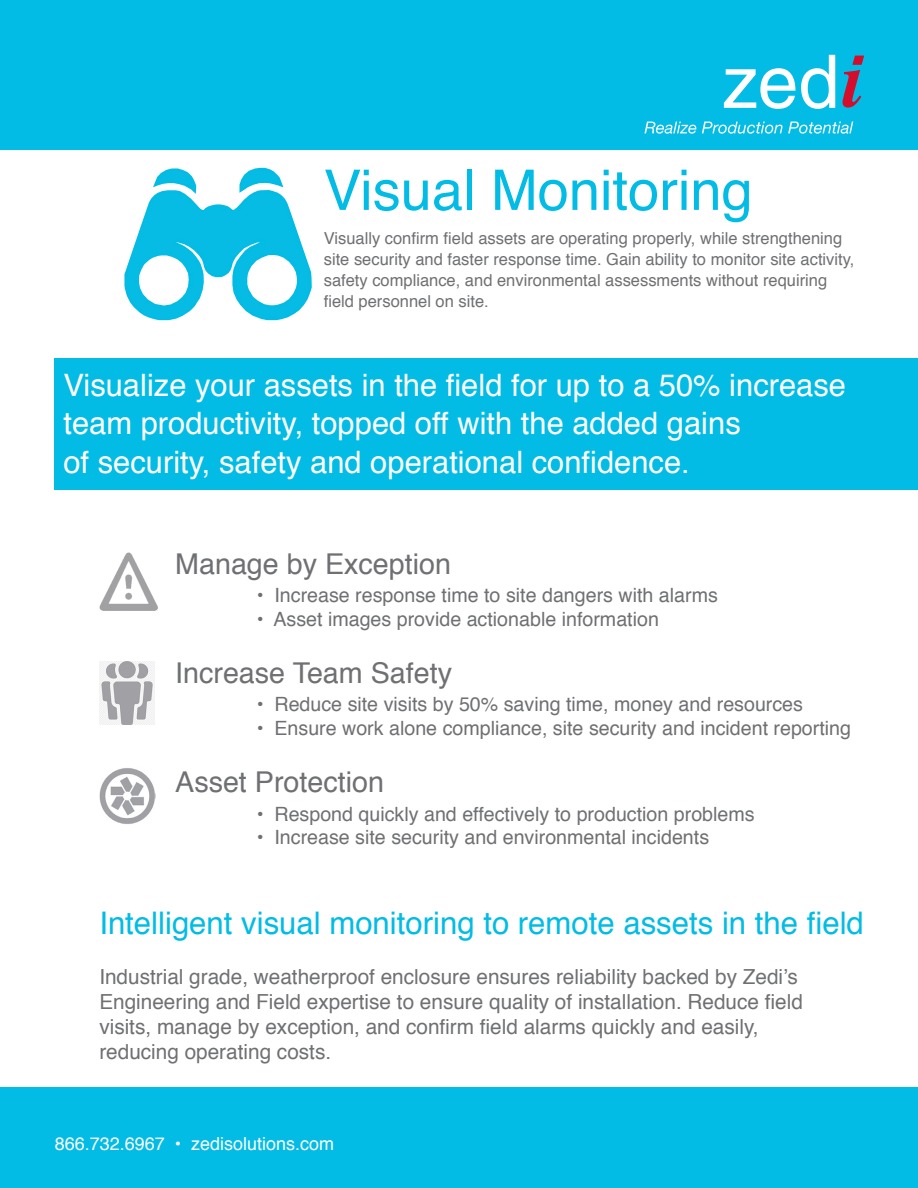
<style>
.page{position:relative;width:918px;height:1188px;background:#fff}
.page>*{position:absolute;margin:0;border:0;box-sizing:border-box;transform-origin:0 0}
.t1{font:56.1px "Helvetica";color:#02bce5}
.t2{font:31.2px "Helvetica";color:#02bce5}
.t3{font:30.9px/38.5px "Helvetica";color:#fff}
.t4{font:28.65px "Helvetica";color:#6f7073}
.t5{font:20.7px "Helvetica";color:#6f7073}
.t6{font:19.65px "Helvetica";color:#6f7073}
.t7{font:18px "Helvetica";color:#fff}
.t8{font:16.5px "Helvetica";color:#6f7073}
</style>
<div class="page">
<div style="left:0;top:1087px;width:918px;height:101px;background:#02bce5"></div>
<div style="left:0;top:0;width:918px;height:149px;background:#02bce5"></div>
<svg style="left:724px;top:68px;width:71px;height:41px"></svg>
<svg style="left:801px;top:55px;width:34px;height:54px"></svg>
<svg style="left:842px;top:56px;width:22px;height:52px"></svg>
<svg style="left:644px;top:122px;width:209px;height:12px"></svg>
<div style="left:54px;top:359px;width:864px;height:131px;background:#02bce5"></div>
<img style="left:99px;top:552px;width:59px;height:58px">
<img style="left:99px;top:768px;width:57px;height:56px">
<img style="left:99px;top:661px;width:56px;height:63px">
<img style="left:124px;top:168px;width:188px;height:152px">
<p class="t1" style="left:324px;top:147px;width:430px">Visual Monitoring</p>
<p class="t8" style="left:324px;top:226px;width:520px">Visually confirm field assets are operating properly, while strengthening</p>
<p class="t8" style="left:324px;top:247px;width:532px">site security and faster response time. Gain ability to monitor site activity,</p>
<p class="t8" style="left:324px;top:268px;width:505px">safety compliance, and environmental assessments without requiring</p>
<p class="t8" style="left:324px;top:289px;width:167px">field personnel on site.</p>
<p class="t3" style="left:63px;top:367px;width:784px">Visualize your assets in the field for up to a 50% increase team productivity, topped off with the added gains</p>
<p class="t3" style="left:63px;top:444px;width:628px">of security, safety and operational confidence.</p>
<p class="t4" style="left:175px;top:541px;width:277px">Manage by Exception</p>
<p class="t6" style="left:257px;top:580px;width:463px">• Increase response time to site dangers with alarms</p>
<p class="t6" style="left:257px;top:604px;width:404px">• Asset images provide actionable information</p>
<p class="t4" style="left:175px;top:651px;width:278px">Increase Team Safety</p>
<p class="t6" style="left:257px;top:689px;width:548px">• Reduce site visits by 50% saving time, money and resources</p>
<p class="t6" style="left:257px;top:713px;width:596px">• Ensure work alone compliance, site security and incident reporting</p>
<p class="t4" style="left:175px;top:760px;width:210px">Asset Protection</p>
<p class="t6" style="left:257px;top:799px;width:499px">• Respond quickly and effectively to production problems</p>
<p class="t6" style="left:257px;top:822px;width:454px">• Increase site security and environmental incidents</p>
<p class="t2" style="left:99px;top:899px;width:766px">Intelligent visual monitoring to remote assets in the field</p>
<p class="t5" style="left:99px;top:961px;width:700px">Industrial grade, weatherproof enclosure ensures reliability backed by Zedi’s</p>
<p class="t5" style="left:99px;top:986px;width:705px">Engineering and Field expertise to ensure quality of installation. Reduce field</p>
<p class="t5" style="left:99px;top:1011px;width:661px">visits, manage by exception, and confirm field alarms quickly and easily,</p>
<p class="t5" style="left:99px;top:1036px;width:233px">reducing operating costs.</p>
<p class="t7" style="left:55px;top:1129px;width:281px">866.732.6967 • zedisolutions.com</p>
</div>
